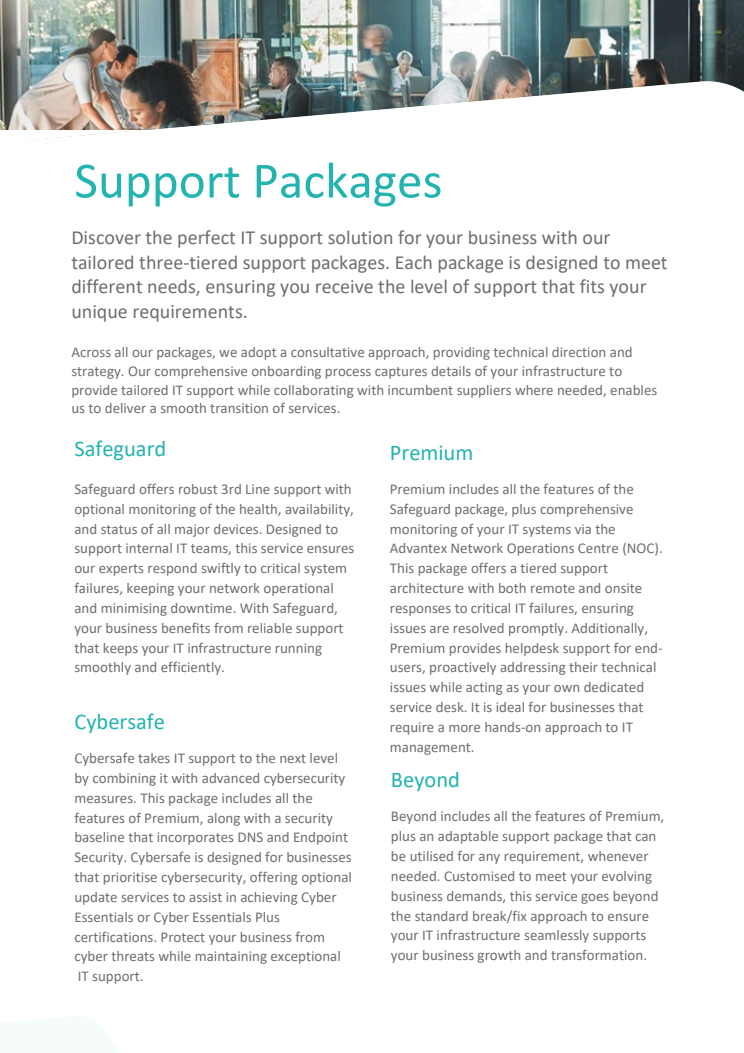
<style>
.page{position:relative;width:744px;height:1053px;background:#fff}
.page>*{position:absolute;margin:0;border:0;box-sizing:border-box;transform-origin:0 0}
.t1{font:51.24px "Calibri";color:#24b4b0}
.t2{font:22.48px "Calibri";color:#23b3b0}
.t3{font:20px/24.9px "Calibri";color:#6b6f70}
.t4{font:15px/19.8px "Calibri";color:#6b6f70}
</style>
<div class="page">
<img style="left:0;top:0;width:744px;height:81px">
<img style="left:724px;top:15px;width:20px;height:66px">
<img style="left:0;top:81px;width:744px;height:66px">
<h1 class="t1" style="left:74px;top:159px;width:370px">Support Packages</h1>
<h3 class="t3" style="left:71px;top:226px;width:598px">Discover the perfect IT support solution for your business with our tailored three-tiered support packages. Each package is designed to meet different needs, ensuring you receive the level of support that fits your unique requirements.</h3>
<p class="t4" style="left:71px;top:344px;width:588px;line-height:18.6px">Across all our packages, we adopt a consultative approach, providing technical direction and strategy. Our comprehensive onboarding process captures details of your infrastructure to provide tailored IT support while collaborating with incumbent suppliers where needed, enables us to deliver a smooth transition of services.</p>
<h2 class="t2" style="left:74px;top:438px;width:93px">Safeguard</h2>
<h2 class="t4" style="left:390px;top:480px;width:274px">Premium includes all the features of the Safeguard package, plus comprehensive monitoring of your IT systems via the Advantex Network Operations Centre (NOC).<br>This package offers a tiered support architecture with both remote and onsite responses to critical IT failures, ensuring issues are resolved promptly. Additionally, Premium provides helpdesk support for end&shy;users, proactively addressing their technical issues while acting as your own dedicated service desk. It is ideal for businesses that require a more hands-on approach to IT management.</h2>
<p class="t2" style="left:390px;top:443px;width:85px">Premium</p>
<p class="t4" style="left:74px;top:480px;width:282px">Safeguard offers robust 3rd Line support with optional monitoring of the health, availability, and status of all major devices. Designed to support internal IT teams, this service ensures our experts respond swiftly to critical system failures, keeping your network operational and minimising downtime. With Safeguard, your business benefits from reliable support that keeps your IT infrastructure running smoothly and efficiently.</p>
<h2 class="t2" style="left:74px;top:712px;width:92px">Cybersafe</h2>
<h2 class="t4" style="left:74px;top:749px;width:279px">Cybersafe takes IT support to the next level by combining it with advanced cybersecurity measures. This package includes all the features of Premium, along with a security baseline that incorporates DNS and Endpoint Security. Cybersafe is designed for businesses that prioritise cybersecurity, offering optional update services to assist in achieving Cyber Essentials or Cyber Essentials Plus certifications. Protect your business from cyber threats while maintaining exceptional</h2>
<p class="t4" style="left:78px;top:967px;width:67px">IT support.</p>
<p class="t2" style="left:391px;top:770px;width:71px">Beyond</p>
<p class="t4" style="left:391px;top:807px;width:275px">Beyond includes all the features of Premium, plus an adaptable support package that can be utilised for any requirement, whenever needed. Customised to meet your evolving business demands, this service goes beyond the standard break/fix approach to ensure your IT infrastructure seamlessly supports your business growth and transformation.</p>
</div>
